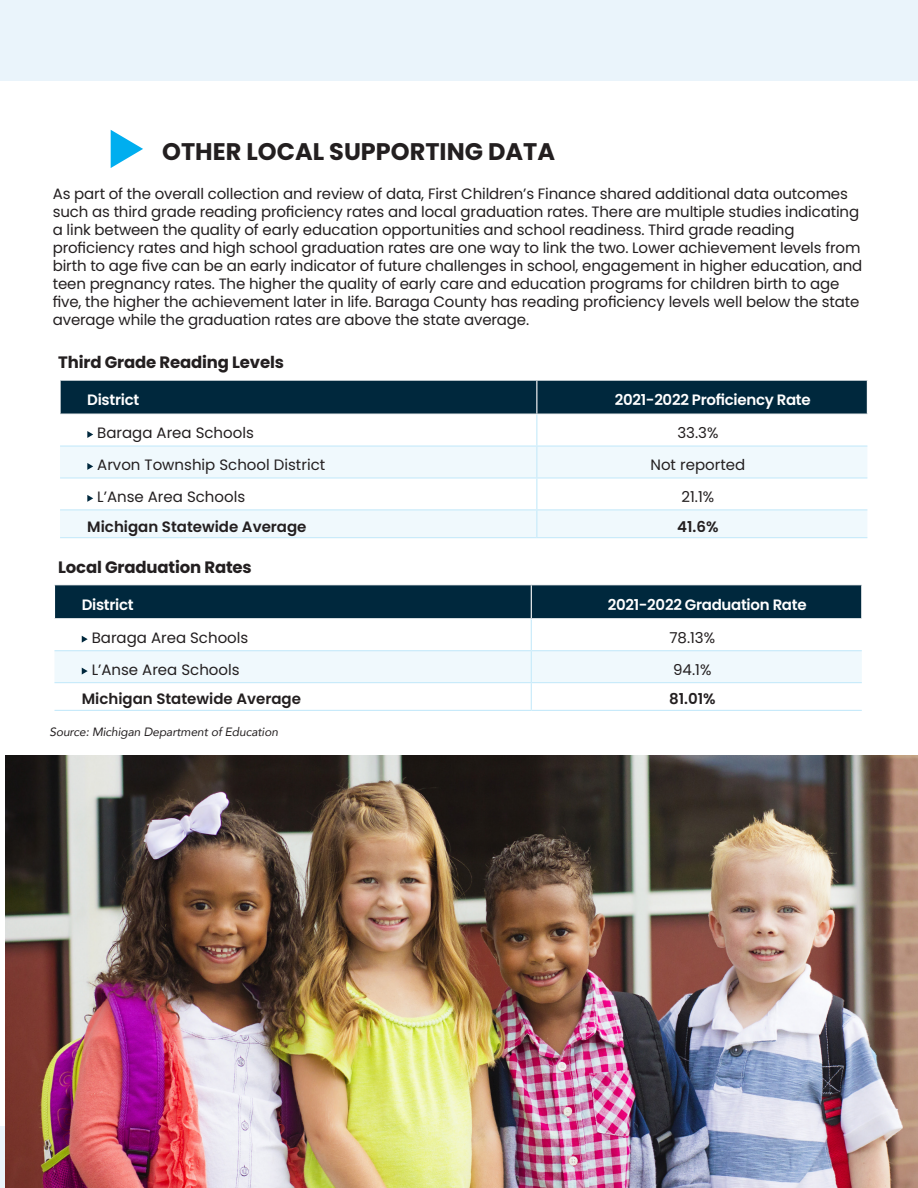
<style>
.page{position:relative;width:918px;height:1188px;background:#fff}
.page>*{position:absolute;margin:0;border:0;box-sizing:border-box;transform-origin:0 0}
.t1{font:700 24px "Poppins";color:#231f20}
.t2{font:700 16.5px "Poppins";letter-spacing:-.01em;color:#231f20}
.Left_Column_8_pt{font:15px/18px "Poppins";letter-spacing:-.01em;color:#231f20}
.Table_Header__9_pt{font:600 15px "Poppins";letter-spacing:-.02em;color:#fff}
.Left_Column_8_pt-2{font:600 15px "Poppins";color:#231f20}
.Right_Column_8_pt{font:15px "Poppins";color:#231f20}
.Right_Column_8_pt-2{font:600 15px "Poppins";color:#231f20}
.t3{font:italic 12px "Avenir";letter-spacing:-.01em;color:#231f20}
</style>
<div class="page">
<div style="left:0;top:0;width:918px;height:81px;background:#eaf4fb"></div>
<svg style="left:111px;top:130px;width:32px;height:38px"></svg>
<div style="left:61px;top:381px;width:806px;height:33px;background:#00283d"></div>
<svg style="left:60px;top:447px;width:807px;height:90px;fill:#f0f9fd"></svg>
<hr style="left:536px;top:381px;width:1px;height:33px;background:#fff">
<hr style="left:536px;top:415px;width:1px;height:30px;background:#c6eafa">
<hr style="left:60px;top:445px;width:477px;height:2px;background:#c6eafa">
<hr style="left:537px;top:445px;width:330px;height:2px;background:#c6eafa">
<hr style="left:536px;top:447px;width:1px;height:30px;background:#c6eafa">
<hr style="left:60px;top:477px;width:477px;height:2px;background:#c6eafa">
<hr style="left:537px;top:477px;width:330px;height:2px;background:#c6eafa">
<hr style="left:536px;top:479px;width:1px;height:30px;background:#c6eafa">
<hr style="left:60px;top:509px;width:477px;height:1px;background:#c6eafa">
<hr style="left:537px;top:509px;width:330px;height:1px;background:#c6eafa">
<svg style="left:536px;top:510px;width:1px;height:27px"></svg>
<hr style="left:60px;top:537px;width:477px;height:1px;background:#c6eafa">
<hr style="left:537px;top:537px;width:330px;height:1px;background:#c6eafa">
<svg style="left:87px;top:431px;width:6px;height:7px"></svg>
<svg style="left:87px;top:463px;width:6px;height:7px"></svg>
<svg style="left:87px;top:495px;width:6px;height:7px"></svg>
<img style="left:6px;top:755px;width:912px;height:433px">
<div style="left:55px;top:585px;width:806px;height:33px;background:#00283d"></div>
<hr style="left:531px;top:585px;width:1px;height:33px;background:#fff">
<hr style="left:531px;top:619px;width:1px;height:31px;background:#c6eafa">
<hr style="left:55px;top:650px;width:476px;height:1px;background:#c6eafa">
<hr style="left:531px;top:650px;width:331px;height:1px;background:#c6eafa">
<hr style="left:55px;top:710px;width:476px;height:1px;background:#c6eafa">
<hr style="left:531px;top:710px;width:331px;height:1px;background:#c6eafa">
<svg style="left:82px;top:636px;width:6px;height:7px"></svg>
<svg style="left:55px;top:651px;width:807px;height:59px"></svg>
<p class="t1" style="left:162px;top:137px;width:394px">OTHER LOCAL SUPPORTING DATA</p>
<p class="Left_Column_8_pt" style="left:53px;top:184px;width:811px">As part of the overall collection and review of data, First Children’s Finance shared additional data outcomes such as third grade reading proficiency rates and local graduation rates. There are multiple studies indicating a link between the quality of early education opportunities and school readiness. Third grade reading proficiency rates and high school graduation rates are one way to link the two. Lower achievement levels from birth to age five can be an early indicator of future challenges in school, engagement in higher education, and teen pregnancy rates. The higher the quality of early care and education programs for children birth to age five, the higher the achievement later in life. Baraga County has reading proficiency levels well below the state average while the graduation rates are above the state average.</p>
<p class="t2" style="left:58px;top:353px;width:227px">Third Grade Reading Levels</p>
<p class="Table_Header__9_pt" style="left:87px;top:391px;width:53px">District</p>
<p class="Table_Header__9_pt" style="left:615px;top:391px;width:197px">2021-2022 Proficiency Rate</p>
<p class="Left_Column_8_pt" style="left:97px;top:424px;width:158px">Baraga Area Schools</p>
<p class="Right_Column_8_pt" style="left:677px;top:424px;width:43px">33.3%</p>
<p class="Left_Column_8_pt" style="left:97px;top:456px;width:230px">Arvon Township School District</p>
<p class="Right_Column_8_pt" style="left:651px;top:456px;width:96px">Not reported</p>
<p class="Left_Column_8_pt" style="left:97px;top:488px;width:149px">L’Anse Area Schools</p>
<p class="Right_Column_8_pt" style="left:681px;top:488px;width:34px">21.1%</p>
<p class="Left_Column_8_pt-2" style="left:87px;top:518px;width:221px">Michigan Statewide Average</p>
<p class="Right_Column_8_pt-2" style="left:677px;top:518px;width:43px">41.6%</p>
<p class="t2" style="left:58px;top:558px;width:195px">Local Graduation Rates</p>
<p class="Table_Header__9_pt" style="left:82px;top:596px;width:53px">District</p>
<p class="Table_Header__9_pt" style="left:608px;top:596px;width:200px">2021-2022 Graduation Rate</p>
<p class="Left_Column_8_pt" style="left:92px;top:628px;width:158px">Baraga Area Schools</p>
<p class="Right_Column_8_pt" style="left:669px;top:629px;width:47px">78.13%</p>
<p class="Left_Column_8_pt" style="left:92px;top:660px;width:149px">L’Anse Area Schools</p>
<p class="Right_Column_8_pt" style="left:673px;top:661px;width:40px">94.1%</p>
<p class="Left_Column_8_pt-2" style="left:82px;top:690px;width:221px">Michigan Statewide Average</p>
<p class="Right_Column_8_pt-2" style="left:669px;top:690px;width:48px">81.01%</p>
<p class="t3" style="left:49px;top:724px;width:230px">Source: Michigan Department of Education</p>
</div>
